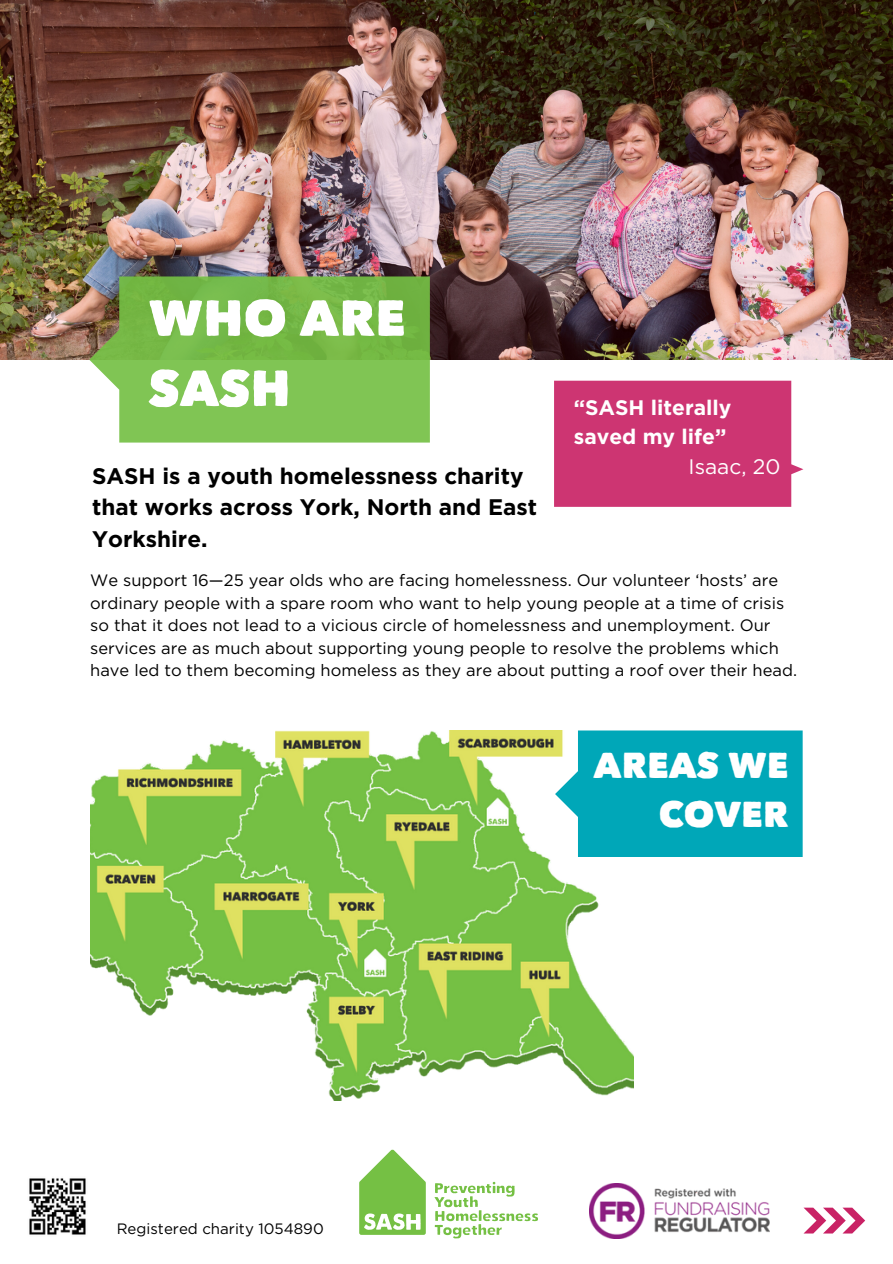
<style>
.page{position:relative;width:893px;height:1264px;background:#fff}
.page>*{position:absolute;margin:0;border:0;box-sizing:border-box;transform-origin:0 0}
.t1{font:50.55px/70.2px "Matiz";color:#fff}
.t2{font:36px/49.5px "Matiz";color:#fff;text-align:right}
.t3{font:700 22.5px/31.5px "Gotham";color:#000}
.t4{font:700 21px/29.2px "Gotham";color:#fff}
.t5{font:21px "Gotham";color:#fff}
.t6{font:16.5px/22.5px "Gotham";color:#000}
.t7{font:15px "Gotham";color:#000}
</style>
<div class="page">
<img style="left:0;top:0;width:892px;height:360px">
<svg style="left:89px;top:276px;width:341px;height:166px;background:#7fbd54"></svg>
<div style="left:554px;top:381px;width:249px;height:126px;background:#cd3572"></div>
<img style="left:90px;top:730px;width:543px;height:370px">
<svg style="left:555px;top:730px;width:247px;height:127px;background:#14adbc"></svg>
<svg style="left:359px;top:1149px;width:179px;height:89px"></svg>
<svg style="left:803px;top:1207px;width:62px;height:26px"></svg>
<img style="left:29px;top:1178px;width:57px;height:57px">
<img style="left:589px;top:1183px;width:180px;height:55px">
<p class="t1" style="left:148px;top:288px;width:258px">WHO ARE<br>SASH</p>
<p class="t3" style="left:92px;top:461px;width:446px">SASH is a youth homelessness charity that works across York, North and East<br>Yorkshire.</p>
<p class="t4" style="left:573px;top:394px;width:159px">“SASH literally saved my life”</p>
<p class="t5" style="left:688px;top:457px;width:93px">Isaac, 20</p>
<p class="t6" style="left:90px;top:570px;width:708px">We support 16—25 year olds who are facing homelessness. Our volunteer ‘hosts’ are ordinary people with a spare room who want to help young people at a time of crisis so that it does not lead to a vicious circle of homelessness and unemployment. Our services are as much about supporting young people to resolve the problems which have led to them becoming homeless as they are about putting a roof over their head.</p>
<p class="t7" style="left:117px;top:1221px;width:208px">Registered charity 1054890</p>
<p class="t2" style="left:593px;top:743px;width:196px">AREAS WE<br>COVER</p>
</div>
